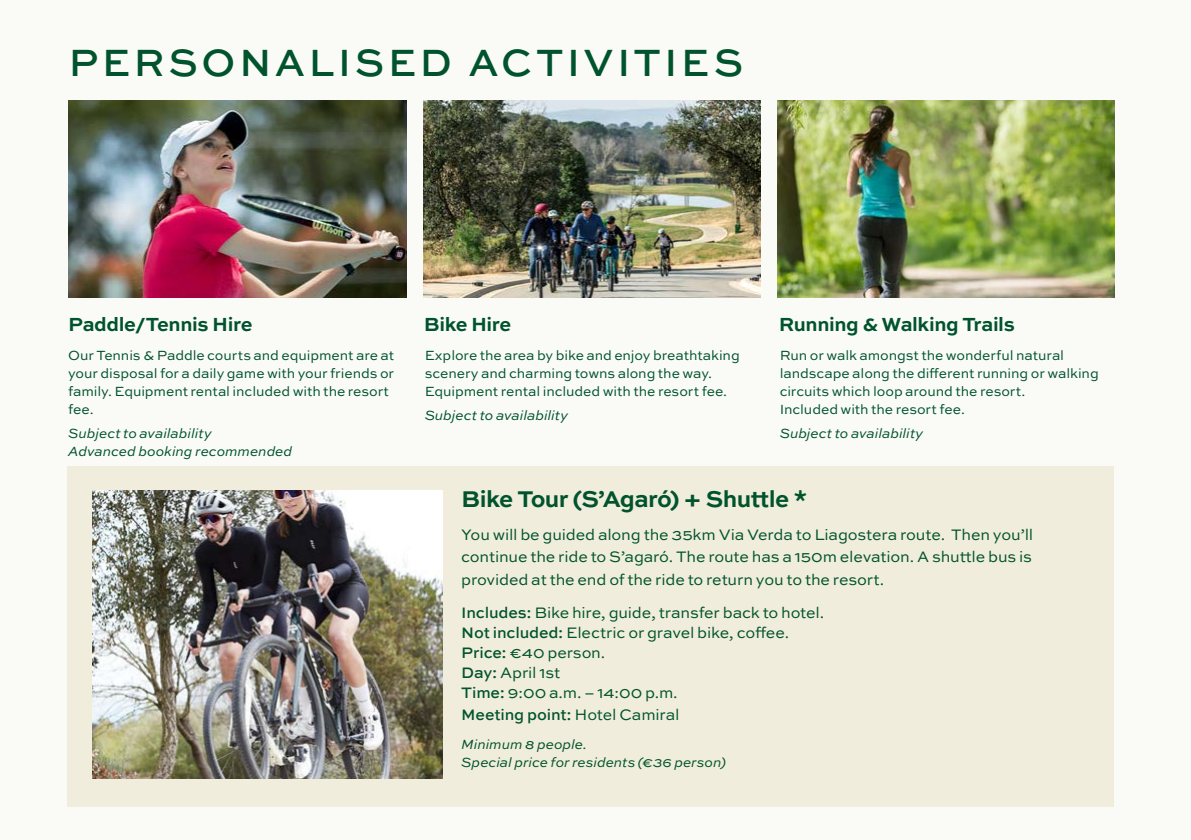
<style>
.page{position:relative;width:1191px;height:840px;background:#fff}
.page>*{position:absolute;margin:0;border:0;box-sizing:border-box;transform-origin:0 0}
.t1{font:500 40px "Sweet Sans Pro";letter-spacing:.085em;color:#00532c}
.t2{font:700 24px "Sweet Sans Pro";letter-spacing:-.03em;color:#00532c}
.t3{font:700 20px "Sweet Sans Pro";letter-spacing:-.02em;color:#00532c}
.t4{font:16px/20px "Sweet Sans Pro";letter-spacing:-.015em;color:#00532c;text-align:justify}
.t5{font:500 16px "Sweet Sans Pro";letter-spacing:-.01em;color:#00532c}
.t6{font:14px/18px "Sweet Sans Pro";letter-spacing:-.01em;color:#00532c}
.t7{font:italic 14px/18px "Sweet Sans Pro";letter-spacing:-.005em;color:#00532c}
.s1{font-weight:500}
.s2{font-weight:400}
</style>
<div class="page">
<div style="left:0;top:0;width:1191px;height:839px;background:#fafbf7"></div>
<div style="left:67px;top:466px;width:1047px;height:339px;background:#f1eddc"></div>
<img style="left:93px;top:490px;width:349px;height:287px">
<img style="left:68px;top:101px;width:338px;height:197px">
<img style="left:424px;top:101px;width:336px;height:197px">
<img style="left:777px;top:101px;width:337px;height:197px">
<h1 class="t1" style="left:69px;top:33px;width:676px">PERSONALISED ACTIVITIES</h1>
<h3 class="t3" style="left:68px;top:309px;width:186px">Paddle/Tennis Hire</h3>
<h3 class="t3" style="left:424px;top:309px;width:89px">Bike Hire</h3>
<h3 class="t3" style="left:778px;top:309px;width:238px">Running &amp; Walking Trails</h3>
<p class="t6" style="left:68px;top:345px;width:327px">Our Tennis &amp; Paddle courts and equipment are at your disposal for a daily game with your friends or family. Equipment rental included with the resort fee.</p>
<p class="t7" style="left:68px;top:423px;width:226px">Subject to availability<br>Advanced booking recommended</p>
<p class="t6" style="left:779px;top:345px;width:320px">Run or walk amongst the wonderful natural landscape along the different running or walking circuits which loop around the resort.<br>Included with the resort fee.</p>
<p class="t7" style="left:779px;top:423px;width:145px">Subject to availability</p>
<p class="t6" style="left:425px;top:345px;width:317px">Explore the area by bike and enjoy breathtaking scenery and charming towns along the way.<br>Equipment rental included with the resort fee.</p>
<p class="t7" style="left:425px;top:405px;width:145px">Subject to availability</p>
<h2 class="t2" style="left:461px;top:480px;width:348px">Bike Tour (S’Agaró) + Shuttle *</h2>
<p class="t4" style="left:461px;top:523px;width:573px;line-height:22px">You will be guided along the 35km Via Verda to Liagostera route. Then you’ll continue the ride to S’agaró. The route has a 150m elevation. A shuttle bus is provided at the end of the ride to return you to the resort.</p>
<p class="t4" style="left:461px;top:601px;width:364px;text-align:left"><span class="s1">Includes:</span> Bike hire, guide, transfer back to hotel.<br><span class="s1">Not included:</span> Electric or gravel bike, coffee.<br><span class="s1">Price:</span> €40 person.<br><span class="s1">Day:</span> April 1st<br><span class="s1">Time:</span> 9:00 a.m. – 14:00 p.m.</p>
<p class="t5" style="left:461px;top:702px;width:220px">Meeting point: <span class="s2">Hotel Camiral</span></p>
<p class="t7" style="left:461px;top:734px;width:266px">Minimum 8 people.<br>Special price for residents (€36 person)</p>
</div>
